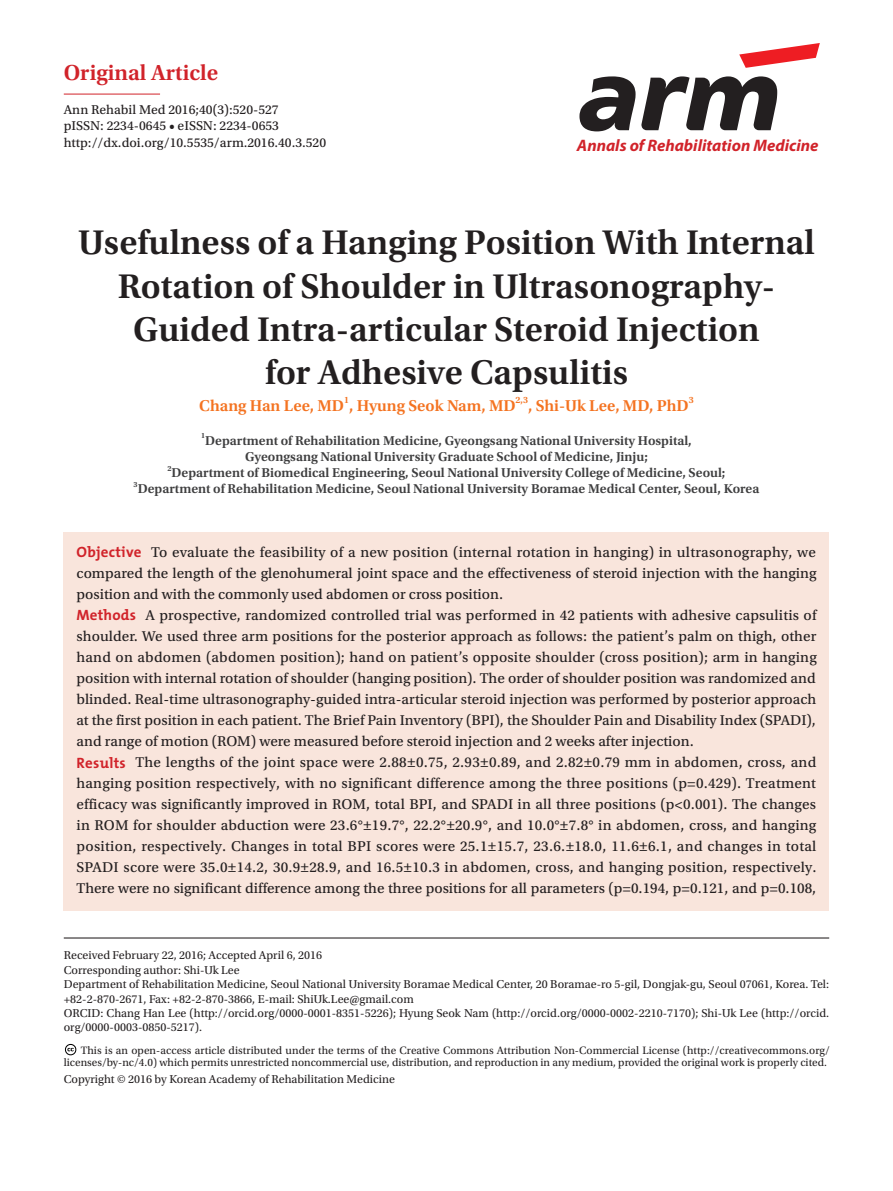
<style>
.page{position:relative;width:893px;height:1191px;background:#fff}
.page>*{position:absolute;margin:0;border:0;box-sizing:border-box;transform-origin:0 0}
.t1{font:600 36px/43.2px "Utopia Std";color:#231f20;text-align:center}
.t2{font:600 22.8px "Utopia Std";color:#d1232a}
.t3{font:italic 700 16.65px "Myriad Pro";color:#d1232a}
.t4{font:600 16.5px "Utopia Std";color:#f47321}
.t5{font:15px/21px "Utopia Std Capt";letter-spacing:.005em;color:#231f20}
.t6{font:600 13.5px/16.2px "Utopia Std";color:#3e3e3f;text-align:center}
.t7{font:13.5px/16.2px "Utopia Std Capt";color:#231f20}
.t8{font:12px/14.4px "Utopia Std";color:#231f20}
.t9{font:11.25px/12px "Utopia Std";color:#231f20;text-align:right}
.t10{font:600 9.6px "Utopia Std";color:#f47321}
.t11{font:600 7.8px "Utopia Std";color:#3e3e3f}
.s1{font-family:"The Mix";font-weight:700;color:#d1232a}
</style>
<div class="page">
<svg style="left:579px;top:76px;width:198px;height:55px"></svg>
<svg style="left:739px;top:43px;width:81px;height:25px"></svg>
<hr style="left:64px;top:94px;width:96px;height:1px;background:#d1232a">
<hr style="left:64px;top:937px;width:765px;height:1px;background:#231f20">
<svg style="left:64px;top:1043px;width:13px;height:13px"></svg>
<div style="left:64px;top:532px;width:765px;height:378px;background:#f9e5dc"></div>
<h2 class="t2" style="left:64px;top:59px;width:156px">Original Article</h2>
<p class="t7" style="left:64px;top:102px;width:264px">Ann Rehabil Med 2016;40(3):520-527<br>pISSN: 2234-0645 • eISSN: 2234-0653 http://dx.doi.org/10.5535/arm.2016.40.3.520</p>
<p class="t3" style="left:577px;top:135px;width:243px">Annals of Rehabilitation Medicine</p>
<h1 class="t1" style="left:78px;top:222px;width:738px">Usefulness of a Hanging Position With Internal Rotation of Shoulder in Ultrasonography-Guided Intra-articular Steroid Injection<br>for Adhesive Capsulitis</h1>
<p class="t4" style="left:199px;top:396px;width:318px">Chang Han Lee, MD , Hyung Seok Nam, MD</p>
<p class="t10" style="left:344px;top:395px;width:7px">1</p>
<p class="t10" style="left:516px;top:395px;width:14px">2,3</p>
<p class="t4" style="left:528px;top:396px;width:162px">, Shi-Uk Lee, MD, PhD</p>
<p class="t10" style="left:689px;top:395px;width:7px">3</p>
<p class="t11" style="left:201px;top:431px;width:6px">1</p>
<p class="t6" style="left:205px;top:432px;width:488px">Department of Rehabilitation Medicine, Gyeongsang National University Hospital,<br>Gyeongsang National University Graduate School of Medicine, Jinju;</p>
<p class="t11" style="left:167px;top:464px;width:6px">2</p>
<p class="t6" style="left:172px;top:465px;width:555px">Department of Biomedical Engineering, Seoul National University College of Medicine, Seoul;</p>
<p class="t11" style="left:134px;top:480px;width:6px">3</p>
<p class="t6" style="left:138px;top:481px;width:623px">Department of Rehabilitation Medicine, Seoul National University Boramae Medical Center, Seoul, Korea</p>
<p class="t5" style="left:77px;top:542px;width:742px"><span class="s1">Objective</span> To evaluate the feasibility of a new position (internal rotation in hanging) in ultrasonography, we compared the length of the glenohumeral joint space and the effectiveness of steroid injection with the hanging position and with the commonly used abdomen or cross position.<br><span class="s1">Methods</span> A prospective, randomized controlled trial was performed in 42 patients with adhesive capsulitis of shoulder. We used three arm positions for the posterior approach as follows: the patient’s palm on thigh, other hand on abdomen (abdomen position); hand on patient’s opposite shoulder (cross position); arm in hanging position with internal rotation of shoulder (hanging position). The order of shoulder position was randomized and blinded. Real-time ultrasonography-guided intra-articular steroid injection was performed by posterior approach at the first position in each patient. The Brief Pain Inventory (BPI), the Shoulder Pain and Disability Index (SPADI), and range of motion (ROM) were measured before steroid injection and 2 weeks after injection.<br><span class="s1">Results</span> The lengths of the joint space were 2.88±0.75, 2.93±0.89, and 2.82±0.79 mm in abdomen, cross, and hanging position respectively, with no significant difference among the three positions (p=0.429). Treatment efficacy was significantly improved in ROM, total BPI, and SPADI in all three positions (p&lt;0.001). The changes in ROM for shoulder abduction were 23.6°±19.7°, 22.2°±20.9°, and 10.0°±7.8° in abdomen, cross, and hanging position, respectively. Changes in total BPI scores were 25.1±15.7, 23.6.±18.0, 11.6±6.1, and changes in total SPADI score were 35.0±14.2, 30.9±28.9, and 16.5±10.3 in abdomen, cross, and hanging position, respectively.<br>There were no significant difference among the three positions for all parameters (p=0.194, p=0.121, and p=0.108,</p>
<p class="t8" style="left:64px;top:948px;width:767px">Received February 22, 2016; Accepted April 6, 2016<br>Corresponding author: Shi-Uk Lee<br>Department of Rehabilitation Medicine, Seoul National University Boramae Medical Center, 20 Boramae-ro 5-gil, Dongjak-gu, Seoul 07061, Korea. Tel: +82-2-870-2671, Fax: +82-2-870-3866, E-mail: ShiUk.Lee@gmail.com<br>ORCID: Chang Han Lee (http://orcid.org/0000-0001-8351-5226); Hyung Seok Nam (http://orcid.org/0000-0002-2210-7170); Shi-Uk Lee (http://orcid. org/0000-0003-0850-5217).</p>
<p class="t9" style="left:64px;top:1044px;width:767px">This is an open-access article distributed under the terms of the Creative Commons Attribution Non-Commercial License (http://creativecommons.org/ licenses/by-nc/4.0) which permits unrestricted noncommercial use, distribution, and reproduction in any medium, provided the original work is properly cited.</p>
<p class="t8" style="left:64px;top:1071px;width:333px">Copyright © 2016 by Korean Academy of Rehabilitation Medicine</p>
</div>
